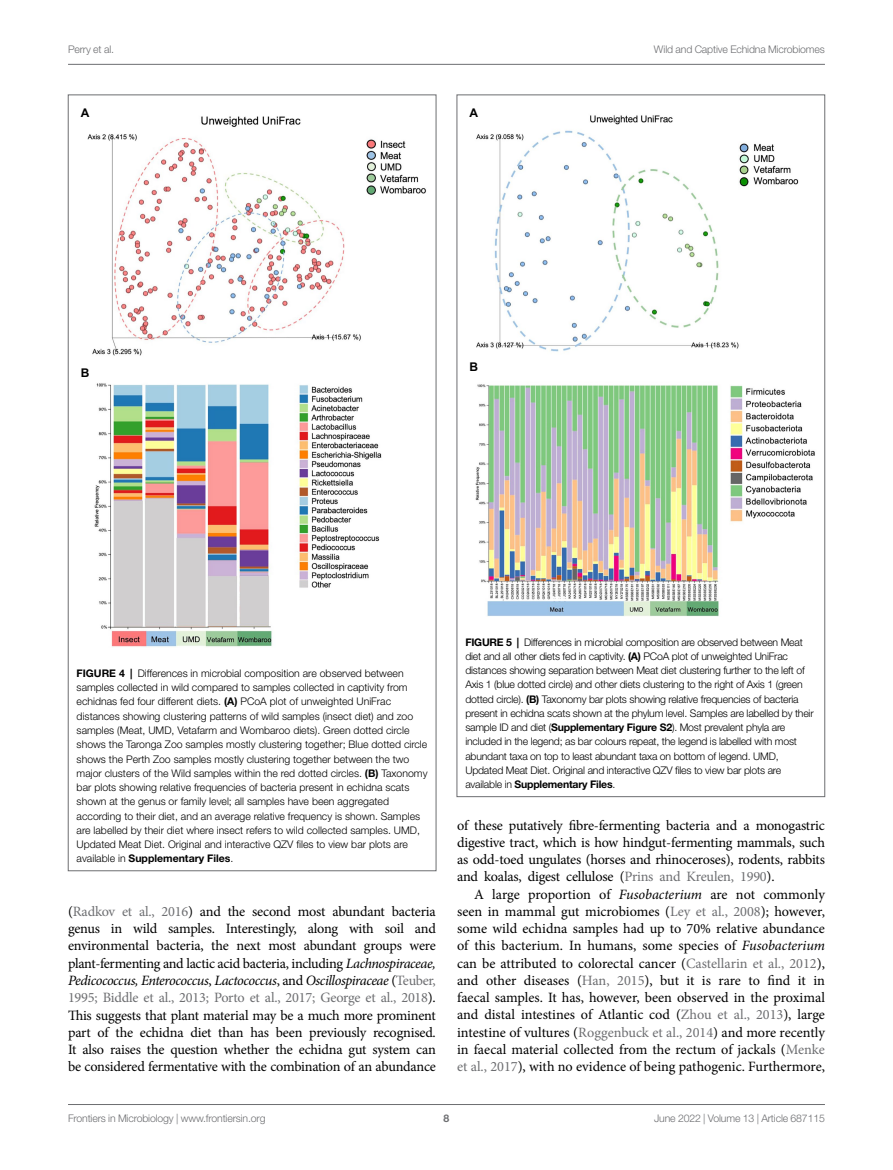
<style>
.page{position:relative;width:893px;height:1170px;background:#fff}
.page>*{position:absolute;margin:0;border:0;box-sizing:border-box;transform-origin:0 0}
.TEXT_FLUSH{font:14.25px/17.2px "Minion Pro";letter-spacing:-.015em;color:#000;text-align:justify}
.TEXT{font:14.25px/17.2px "Minion Pro";color:#000;text-align:justify}
.t1{font:700 12px "Arial";color:#000}
.FIG_LEG{font:300 10.5px/14.2px "Helvetica Neue LT Std";color:#000}
.FIG_LEG-2{font:300 10.5px/14.2px "Helvetica Neue LT Std";letter-spacing:-.02em;color:#000}
.t2{font:300 10.5px "Helvetica Neue LT Std";letter-spacing:-.015em;color:#6d6e71}
.t3{font:700 10.5px "Helvetica Neue LT Std";color:#6d6e71}
.s1{font-weight:700}
.s2{color:#6d6e71}
.s3{font-style:italic}
</style>
<div class="page">
<hr style="left:68px;top:64px;width:757px;height:1px;background:#6d6e71">
<hr style="left:68px;top:1104px;width:757px;height:1px;background:#6d6e71">
<img style="left:87px;top:116px;width:339px;height:531px">
<img style="left:475px;top:115px;width:340px;height:501px">
<p class="t2" style="left:68px;top:42px;width:48px">Perry et al.</p>
<p class="t2" style="left:654px;top:42px;width:172px">Wild and Captive Echidna Microbiomes</p>
<p class="t1" style="left:81px;top:104px;width:10px">A</p>
<p class="t1" style="left:81px;top:365px;width:10px">B</p>
<p class="t1" style="left:470px;top:104px;width:10px">A</p>
<p class="t1" style="left:470px;top:359px;width:10px">B</p>
<p class="FIG_LEG" style="left:77px;top:665px;width:352px"><span class="s1">FIGURE 4 |</span> Differences in microbial composition are observed between samples collected in wild compared to samples collected in captivity from echidnas fed four different diets. <span class="s1">(A)</span> PCoA plot of unweighted UniFrac distances showing clustering patterns of wild samples (insect diet) and zoo samples (Meat, UMD, Vetafarm and Wombaroo diets). Green dotted circle shows the Taronga Zoo samples mostly clustering together; Blue dotted circle shows the Perth Zoo samples mostly clustering together between the two major clusters of the Wild samples within the red dotted circles. <span class="s1">(B)</span> Taxonomy bar plots showing relative frequencies of bacteria present in echidna scats shown at the genus or family level; all samples have been aggregated according to their diet, and an average relative frequency is shown. Samples are labelled by their diet where insect refers to wild collected samples. UMD, Updated Meat Diet. Original and interactive QZV files to view bar plots are available in <span class="s1">Supplementary Files</span>.</p>
<p class="TEXT_FLUSH" style="left:68px;top:902px;width:369px">(<span class="s2">Radkov et al., 2016</span>) and the second most abundant bacteria genus in wild samples. Interestingly, along with soil and environmental bacteria, the next most abundant groups were plant-fermenting and lactic acid bacteria, including <span class="s3">Lachnospiraceae, Pedicococcus, Enterococcus</span>, <span class="s3">Lactococcus</span>, and <span class="s3">Oscillospiraceae</span> (<span class="s2">Teuber, 1995; Biddle et al., 2013; Porto et al., 2017; George et al., 2018</span>).<br>This suggests that plant material may be a much more prominent part of the echidna diet than has been previously recognised.<br>It also raises the question whether the echidna gut system can be considered fermentative with the combination of an abundance</p>
<p class="FIG_LEG-2" style="left:465px;top:634px;width:350px"><span class="s1">FIGURE 5 |</span> Differences in microbial composition are observed between Meat diet and all other diets fed in captivity. <span class="s1">(A)</span> PCoA plot of unweighted UniFrac distances showing separation between Meat diet clustering further to the left of Axis 1 (blue dotted circle) and other diets clustering to the right of Axis 1 (green dotted circle). <span class="s1">(B)</span> Taxonomy bar plots showing relative frequencies of bacteria present in echidna scats shown at the phylum level. Samples are labelled by their sample ID and diet (<span class="s1">Supplementary Figure S2</span>). Most prevalent phyla are included in the legend; as bar colours repeat, the legend is labelled with most abundant taxa on top to least abundant taxa on bottom of legend. UMD, Updated Meat Diet. Original and interactive QZV files to view bar plots are available in <span class="s1">Supplementary Files</span>.</p>
<p class="TEXT_FLUSH" style="left:457px;top:816px;width:369px">of these putatively fibre-fermenting bacteria and a monogastric digestive tract, which is how hindgut-fermenting mammals, such as odd-toed ungulates (horses and rhinoceroses), rodents, rabbits and koalas, digest cellulose (<span class="s2">Prins and Kreulen, 1990</span>).</p>
<p class="TEXT" style="left:457px;top:885px;width:369px;text-indent:17px">A large proportion of <span class="s3">Fusobacterium</span> are not commonly seen in mammal gut microbiomes (<span class="s2">Ley et al., 2008</span>); however, some wild echidna samples had up to 70% relative abundance of this bacterium. In humans, some species of <span class="s3">Fusobacterium </span>can be attributed to colorectal cancer (<span class="s2">Castellarin et al., 2012</span>), and other diseases (<span class="s2">Han, 2015</span>), but it is rare to find it in faecal samples. It has, however, been observed in the proximal and distal intestines of Atlantic cod (<span class="s2">Zhou et al., 2013</span>), large intestine of vultures (<span class="s2">Roggenbuck et al., 2014</span>) and more recently in faecal material collected from the rectum of jackals (<span class="s2">Menke et al., 2017</span>), with no evidence of being pathogenic. Furthermore,</p>
<p class="t2" style="left:68px;top:1111px;width:199px">Frontiers in Microbiology | www.frontiersin.org</p>
<p class="t3" style="left:444px;top:1111px;width:7px">8</p>
<p class="t2" style="left:654px;top:1111px;width:172px">June 2022 | Volume 13 | Article 687115</p>
</div>
